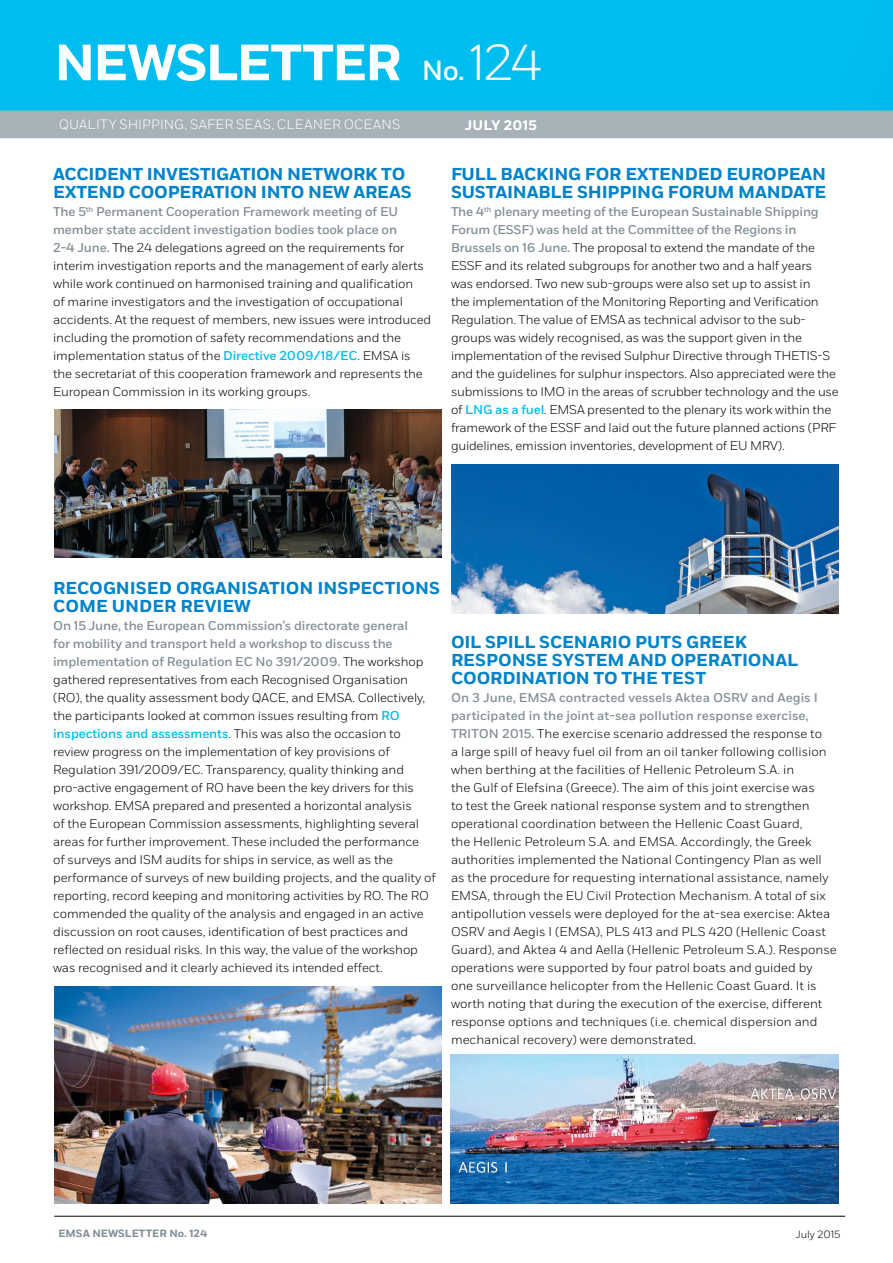
<style>
.page{position:relative;width:893px;height:1263px;background:#fff}
.page>*{position:absolute;margin:0;border:0;box-sizing:border-box;transform-origin:0 0}
.t1{font:700 50.85px "Fort";letter-spacing:-.035em;color:#fff}
.t2{font:500 27.6px "Fort";color:#fff}
.t3{font:700 17.25px/18px "Fort";letter-spacing:-.01em;color:#0083ca}
.t4{font:700 13.8px "Fort";letter-spacing:.01em;color:#fff}
.t5{font:300 13.5px "Fort";letter-spacing:.005em;color:#fff}
.t6{font:300 12.75px/18px "Fort";letter-spacing:-.01em;color:#020205}
.t7{font:700 10.5px "Fort";color:#829097}
.t8{font:300 10.5px "Fort";color:#020205}
.s1{font-weight:300;font-size:50.55px}
.s2{font-weight:500;color:#829097}
.s3{font-weight:500;color:#00bdef}
</style>
<div class="page">
<div style="left:0;top:0;width:893px;height:111px;background:#00bdef"></div>
<div style="left:0;top:111px;width:893px;height:27px;background:#a6b1b8"></div>
<hr style="left:54px;top:1216px;width:791px;height:1px;background:#020205">
<img style="left:451px;top:1054px;width:388px;height:149px">
<img style="left:451px;top:464px;width:388px;height:149px">
<img style="left:54px;top:409px;width:388px;height:149px">
<img style="left:54px;top:986px;width:388px;height:217px">
<h1 class="t1" style="left:54px;top:31px;width:349px">NEWSLETTER</h1>
<p class="t5" style="left:59px;top:117px;width:343px">QUALITY SHIPPING, SAFER SEAS, CLEANER OCEANS</p>
<p class="t2" style="left:422px;top:54px;width:122px">No. <span class="s1">124</span></p>
<p class="t4" style="left:465px;top:116px;width:74px">JULY 2015</p>
<p class="t3" style="left:53px;top:166px;width:360px">ACCIDENT INVESTIGATION NETWORK TO<br>EXTEND COOPERATION INTO NEW AREAS</p>
<p class="t6" style="left:53px;top:203px;width:380px"><span class="s2">The 5</span><sup>th</sup> <span class="s2">Permanent Cooperation Framework meeting of EU member state accident investigation bodies took place on<br>2-4 June.</span> The 24 delegations agreed on the requirements for interim investigation reports and the management of early alerts while work continued on harmonised training and qualification<br>of marine investigators and the investigation of occupational accidents. At the request of members, new issues were introduced including the promotion of safety recommendations and the implementation status of the <span class="s3">Directive 2009/18/EC</span>. EMSA is the secretariat of this cooperation framework and represents the European Commission in its working groups.</p>
<p class="t3" style="left:451px;top:166px;width:377px">FULL BACKING FOR EXTENDED EUROPEAN<br>SUSTAINABLE SHIPPING FORUM MANDATE</p>
<p class="t6" style="left:451px;top:203px;width:389px"><span class="s2">The 4</span><sup>th</sup> <span class="s2">plenary meeting of the European Sustainable Shipping Forum (ESSF) was held at the Committee of the Regions in Brussels on 16 June.</span> The proposal to extend the mandate of the ESSF and its related subgroups for another two and a half years<br>was endorsed. Two new sub-groups were also set up to assist in<br>the implementation of the Monitoring Reporting and Verification Regulation. The value of EMSA as technical advisor to the sub&shy;groups was widely recognised, as was the support given in the implementation of the revised Sulphur Directive through THETIS-S and the guidelines for sulphur inspectors. Also appreciated were the submissions to IMO in the areas of scrubber technology and the use of <span class="s3">LNG as a fuel</span>. EMSA presented to the plenary its work within the framework of the ESSF and laid out the future planned actions (PRF guidelines, emission inventories, development of EU MRV).</p>
<p class="t3" style="left:53px;top:580px;width:389px">RECOGNISED ORGANISATION INSPECTIONS<br>COME UNDER REVIEW</p>
<p class="t6" style="left:53px;top:617px;width:384px"><span class="s2">On 15 June, the European Commission’s directorate general<br>for mobility and transport held a workshop to discuss the implementation of Regulation EC No 391/2009.</span> The workshop gathered representatives from each Recognised Organisation (RO), the quality assessment body QACE, and EMSA. Collectively, the participants looked at common issues resulting from <span class="s3">RO inspections and assessments</span>. This was also the occasion to review progress on the implementation of key provisions of Regulation 391/2009/EC. Transparency, quality thinking and pro-active engagement of RO have been the key drivers for this workshop. EMSA prepared and presented a horizontal analysis<br>of the European Commission assessments, highlighting several areas for further improvement. These included the performance<br>of surveys and ISM audits for ships in service, as well as the performance of surveys of new building projects, and the quality of reporting, record keeping and monitoring activities by RO. The RO commended the quality of the analysis and engaged in an active discussion on root causes, identification of best practices and reflected on residual risks. In this way, the value of the workshop was recognised and it clearly achieved its intended effect.</p>
<p class="t3" style="left:451px;top:634px;width:349px">OIL SPILL SCENARIO PUTS GREEK<br>RESPONSE SYSTEM AND OPERATIONAL<br>COORDINATION TO THE TEST</p>
<p class="t6" style="left:451px;top:689px;width:387px"><span class="s2">On 3 June, EMSA contracted vessels Aktea OSRV and Aegis I participated in the joint at-sea pollution response exercise, TRITON 2015.</span> The exercise scenario addressed the response to<br>a large spill of heavy fuel oil from an oil tanker following collision when berthing at the facilities of Hellenic Petroleum S.A. in<br>the Gulf of Elefsina (Greece). The aim of this joint exercise was<br>to test the Greek national response system and to strengthen operational coordination between the Hellenic Coast Guard,<br>the Hellenic Petroleum S.A. and EMSA. Accordingly, the Greek authorities implemented the National Contingency Plan as well as the procedure for requesting international assistance, namely EMSA, through the EU Civil Protection Mechanism. A total of six antipollution vessels were deployed for the at-sea exercise: Aktea OSRV and Aegis I (EMSA), PLS 413 and PLS 420 (Hellenic Coast Guard), and Aktea 4 and Aella (Hellenic Petroleum S.A.). Response operations were supported by four patrol boats and guided by one surveillance helicopter from the Hellenic Coast Guard. It is worth noting that during the execution of the exercise, different response options and techniques (i.e. chemical dispersion and mechanical recovery) were demonstrated.</p>
<p class="t7" style="left:58px;top:1227px;width:150px">EMSA NEWSLETTER No. 124</p>
<p class="t8" style="left:796px;top:1228px;width:46px">July 2015</p>
</div>
